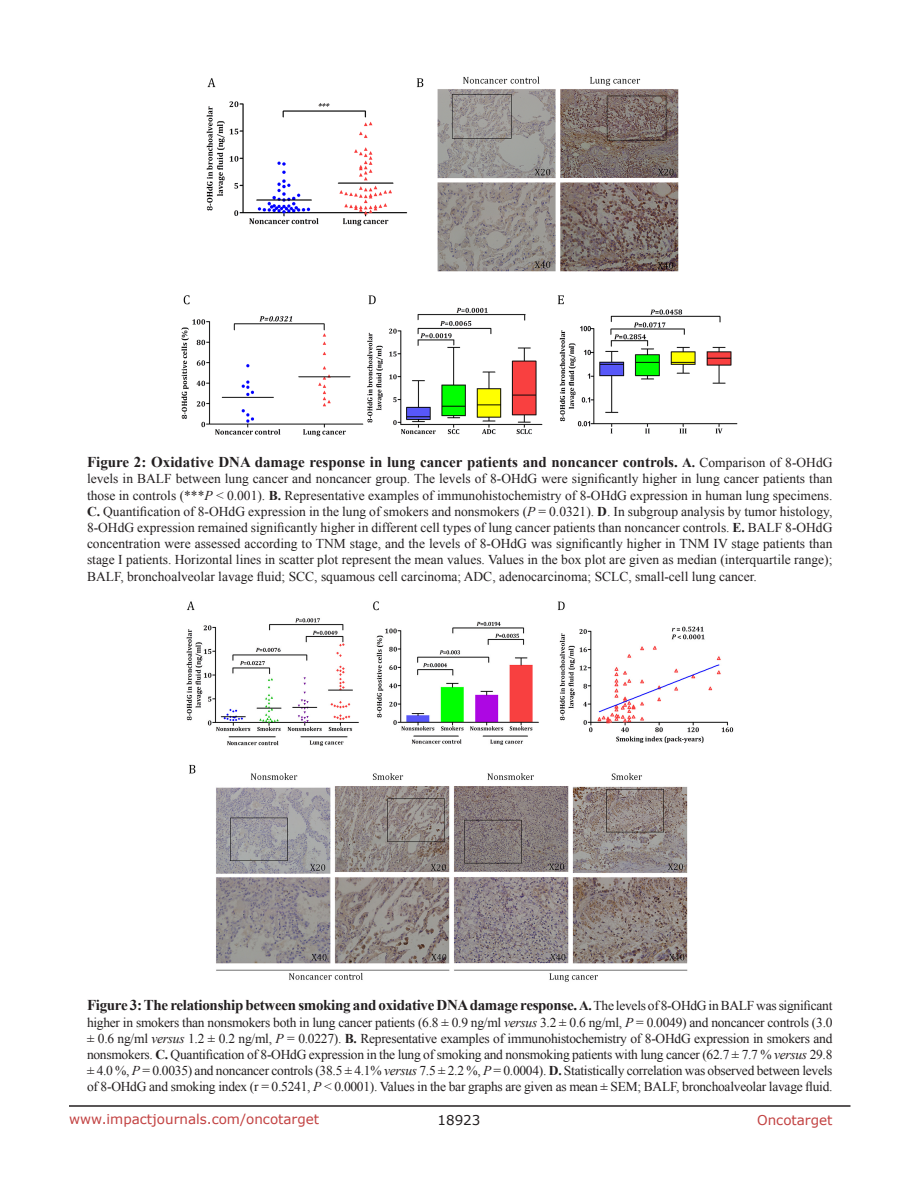
<style>
.page{position:relative;width:918px;height:1188px;background:#fff}
.page>*{position:absolute;margin:0;border:0;box-sizing:border-box;transform-origin:0 0}
.figuretext{font:700 15px "Times New Roman";letter-spacing:-.01em;color:#231f20}
.figuretext-2{font:13.5px/16.2px "Times New Roman";letter-spacing:-.01em;color:#231f20;text-align:justify}
.t1{font:13.5px "Verdana";color:#c24141}
.t2{font:13.5px "Verdana";color:#231f20}
.s1{font-size:13.5px}
.s2{font-weight:400;font-size:13.5px}
.s3{font-style:italic}
.s4{font-weight:700}
</style>
<div class="page">
<hr style="left:69px;top:1105px;width:781px;height:2px;background:#231f20">
<img style="left:181px;top:76px;width:557px;height:361px">
<img style="left:186px;top:601px;width:548px;height:381px">
<p class="figuretext" style="left:87px;top:452px;width:747px">Figure 2: Oxidative DNA damage response in lung cancer patients and noncancer controls. <span class="s1">A.</span> <span class="s2">Comparison of 8-OHdG</span></p>
<p class="figuretext-2" style="left:87px;top:470px;width:747px">levels in BALF between lung cancer and noncancer group. The levels of 8-OHdG were significantly higher in lung cancer patients than those in controls (***<span class="s3">P</span> &lt; 0.001). <span class="s4">B.</span> Representative examples of immunohistochemistry of 8-OHdG expression in human lung specimens.<br><span class="s4">C.</span> Quantification of 8-OHdG expression in the lung of smokers and nonsmokers (<span class="s3">P</span> = 0.0321). <span class="s4">D</span>. In subgroup analysis by tumor histology, 8-OHdG expression remained significantly higher in different cell types of lung cancer patients than noncancer controls. <span class="s4">E.</span> BALF 8-OHdG concentration were assessed according to TNM stage, and the levels of 8-OHdG was significantly higher in TNM IV stage patients than stage I patients. Horizontal lines in scatter plot represent the mean values. Values in the box plot are given as median (interquartile range); BALF, bronchoalveolar lavage fluid; SCC, squamous cell carcinoma; ADC, adenocarcinoma; SCLC, small-cell lung cancer.</p>
<p class="figuretext" style="left:87px;top:995px;width:747px">Figure 3: The relationship between smoking and oxidative DNA damage response. <span class="s1">A.</span> <span class="s2">The levels of 8-OHdG in BALF was significant</span></p>
<p class="figuretext-2" style="left:87px;top:1014px;width:747px">higher in smokers than nonsmokers both in lung cancer patients (6.8 ± 0.9 ng/ml <span class="s3">versus</span> 3.2 ± 0.6 ng/ml, <span class="s3">P</span> = 0.0049) and noncancer controls (3.0 ± 0.6 ng/ml <span class="s3">versus</span> 1.2 ± 0.2 ng/ml, <span class="s3">P</span> = 0.0227). <span class="s4">B.</span> Representative examples of immunohistochemistry of 8-OHdG expression in smokers and nonsmokers. <span class="s4">C.</span> Quantification of 8-OHdG expression in the lung of smoking and nonsmoking patients with lung cancer (62.7 ± 7.7 % <span class="s3">versus</span> 29.8 ± 4.0 %, <span class="s3">P</span> = 0.0035) and noncancer controls (38.5 ± 4.1% <span class="s3">versus</span> 7.5 ± 2.2 %, <span class="s3">P</span> = 0.0004). <span class="s4">D.</span> Statistically correlation was observed between levels of 8-OHdG and smoking index (r = 0.5241, <span class="s3">P</span> &lt; 0.0001). Values in the bar graphs are given as mean ± SEM; BALF, bronchoalveolar lavage fluid.</p>
<p class="t1" style="left:69px;top:1110px;width:252px">www.impactjournals.com/oncotarget</p>
<p class="t2" style="left:438px;top:1111px;width:44px">18923</p>
<p class="t1" style="left:757px;top:1111px;width:77px">Oncotarget</p>
</div>
